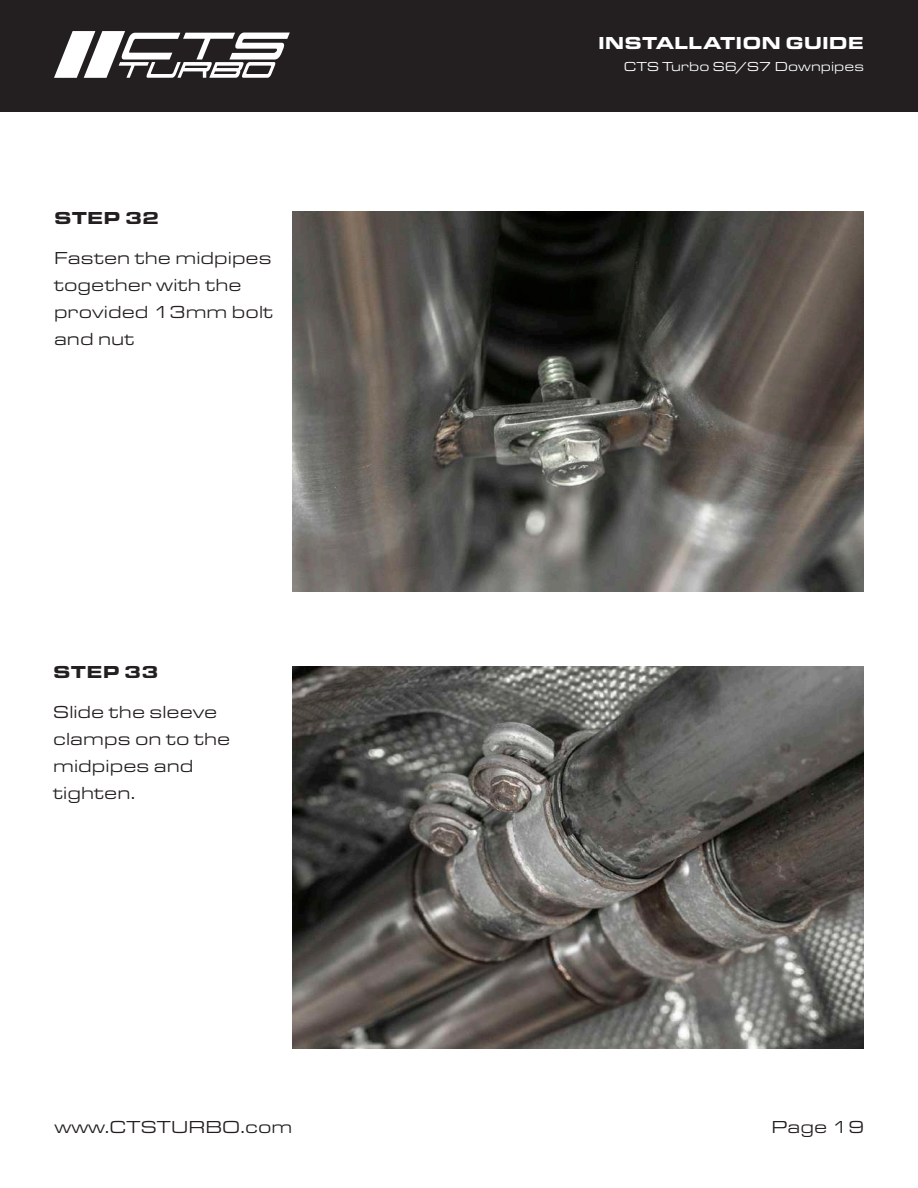
<style>
.page{position:relative;width:918px;height:1188px;background:#fff}
.page>*{position:absolute;margin:0;border:0;box-sizing:border-box;transform-origin:0 0}
.t1{font:18px/27px "Eurostile Ext";color:#231f20}
.t2{font:900 18px "Eurostile Ext";color:#fff}
.t3{font:900 18px "Eurostile Ext";letter-spacing:.005em;color:#231f20}
.t4{font:13.5px "Eurostile Ext";color:#fff}
</style>
<div class="page">
<div style="left:1px;top:0;width:917px;height:112px;background:#231f20"></div>
<svg style="left:54px;top:31px;width:236px;height:47px"></svg>
<img style="left:293px;top:212px;width:571px;height:380px">
<img style="left:293px;top:666px;width:571px;height:383px">
<p class="t2" style="left:598px;top:29px;width:267px">INSTALLATION GUIDE</p>
<p class="t3" style="left:54px;top:205px;width:107px">STEP 32</p>
<p class="t1" style="left:54px;top:244px;width:220px">Fasten the midpipes together with the provided 13mm bolt and nut</p>
<p class="t3" style="left:53px;top:659px;width:107px">STEP 33</p>
<p class="t1" style="left:53px;top:698px;width:179px">Slide the sleeve clamps on to the midpipes and tighten.</p>
<p class="t4" style="left:624px;top:58px;width:242px">CTS Turbo S6/S7 Downpipes</p>
<p class="t1" style="left:54px;top:1113px;width:240px">www.CTSTURBO.com</p>
<p class="t1" style="left:771px;top:1113px;width:94px">Page 19</p>
</div>
